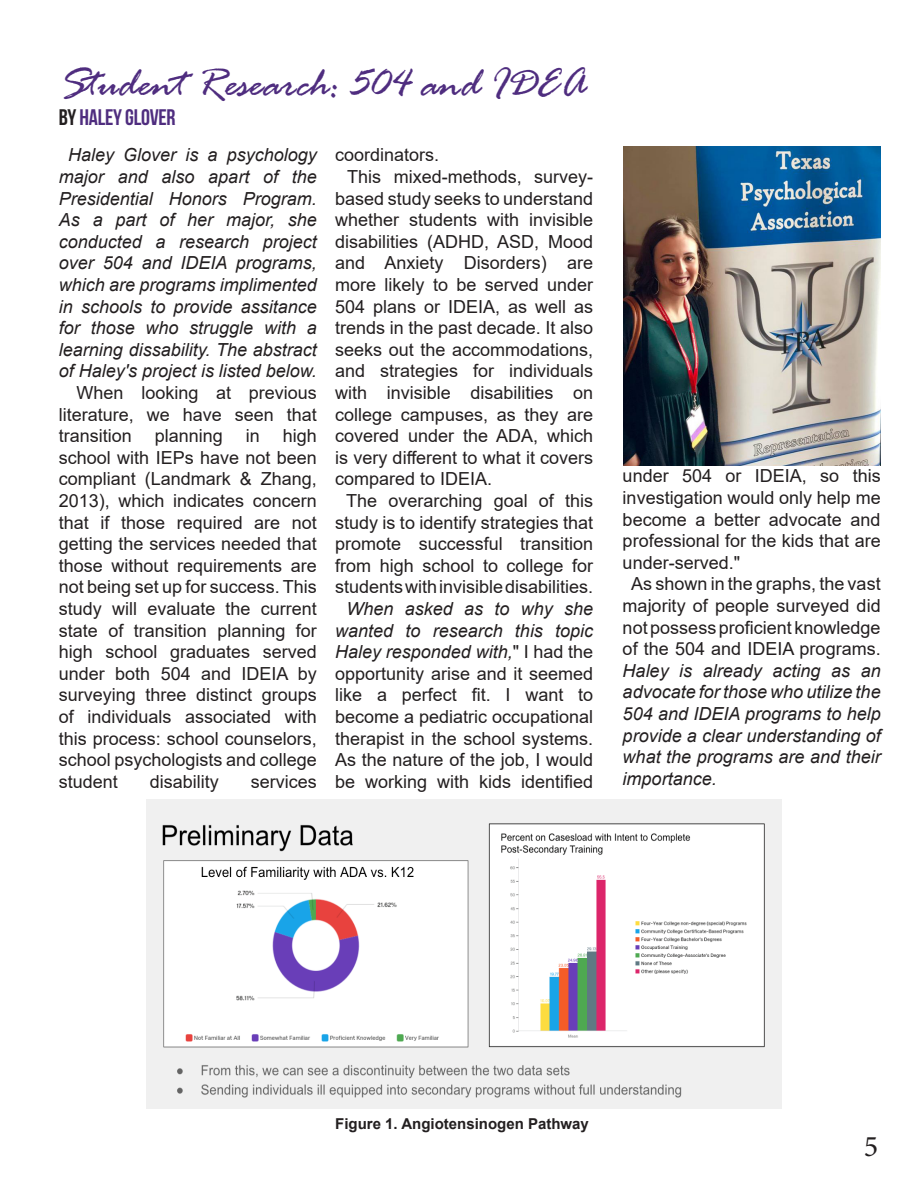
<style>
.page{position:relative;width:923px;height:1188px;background:#fff}
.page>*{position:absolute;margin:0;border:0;box-sizing:border-box;transform-origin:0 0}
.t1{font:italic 43.5px "Rage";letter-spacing:-.01em;color:#4f2d7f}
.t2{font:30px "Minion Pro";color:#231f20}
.t3{font:22.5px "Bebas Neue";letter-spacing:-.01em;color:#4f2d7f}
.t4{font:18px/21.6px "Arial";color:#231f20;text-align:justify}
.t5{font:italic 18px/21.6px "Arial";color:#231f20;text-align:justify}
.t6{font:700 15px "Arial";color:#231f20}
.s1{color:#231f20}
.s2{font-style:italic}
.s3{font-style:normal}
</style>
<div class="page">
<img style="left:147px;top:799px;width:634px;height:309px">
<img style="left:623px;top:147px;width:257px;height:318px">
<p class="t1" style="left:59px;top:60px;width:529px">Student Research: 504 and IDEA</p>
<p class="t3" style="left:59px;top:105px;width:118px"><span class="s1">BY</span> HALEY GLOVER</p>
<p class="t5" style="left:68px;top:144px;width:250px">Haley Glover is a psychology</p>
<p class="t5" style="left:59px;top:166px;width:260px">major and also apart of the</p>
<p class="t5" style="left:59px;top:188px;width:259px">Presidential Honors Program.</p>
<p class="t5" style="left:59px;top:209px;width:259px">As a part of her major, she</p>
<p class="t5" style="left:59px;top:231px;width:259px">conducted a research project</p>
<p class="t5" style="left:59px;top:252px;width:259px">over 504 and IDEIA programs,</p>
<p class="t5" style="left:59px;top:274px;width:259px">which are programs implimented</p>
<p class="t5" style="left:59px;top:296px;width:259px">in schools to provide assitance</p>
<p class="t5" style="left:59px;top:317px;width:260px">for those who struggle with a</p>
<p class="t5" style="left:59px;top:339px;width:259px">learning dissability. The abstract</p>
<p class="t5" style="left:59px;top:360px;width:260px">of Haley's project is listed below.</p>
<p class="t4" style="left:77px;top:382px;width:242px">When looking at previous</p>
<p class="t4" style="left:59px;top:403px;width:260px">literature, we have seen that</p>
<p class="t4" style="left:59px;top:425px;width:75px">transition</p>
<p class="t4" style="left:155px;top:425px;width:70px">planning</p>
<p class="t4" style="left:246px;top:425px;width:16px">in</p>
<p class="t4" style="left:59px;top:425px;width:259px;text-indent:224px">high school with IEPs have not been compliant (Landmark &amp; Zhang, 2013), which indicates concern that if those required are not getting the services needed that those without requirements are not being set up for success. This study will evaluate the current state of transition planning for high school graduates served under both 504 and IDEIA by surveying three distinct groups of individuals associated with this process: school counselors, school psychologists and college student</p>
<p class="t4" style="left:150px;top:770px;width:71px">disability</p>
<p class="t4" style="left:251px;top:770px;width:68px">services</p>
<p class="t4" style="left:335px;top:144px;width:106px">coordinators.</p>
<p class="t4" style="left:335px;top:166px;width:259px;text-indent:12px">This mixed-methods, survey&shy;based study seeks to understand whether students with invisible disabilities (ADHD, ASD, Mood and Anxiety Disorders) are more likely to be served under 504 plans or IDEIA, as well as trends in the past decade. It also seeks out the accommodations, and strategies for individuals with invisible disabilities on college campuses, as they are covered under the ADA, which is very different to what it covers compared to IDEIA.</p>
<p class="t4" style="left:335px;top:490px;width:260px;text-align:right">The overarching goal of this study is to identify strategies that promote successful transition from high school to college for students with invisible disabilities.<br><span class="s2">When asked as to why she wanted to research this topic<br>Haley responded with,</span>" I had the opportunity arise and it seemed like a perfect fit. I want to become a pediatric occupational therapist in the school systems.<br>As the nature of the job, I would be working with kids identified</p>
<p class="t4" style="left:623px;top:465px;width:259px">under 504 or IDEIA, so this investigation would only help me become a better advocate and professional for the kids that are under-served."</p>
<p class="t5" style="left:623px;top:574px;width:260px;text-indent:9px"><span class="s3">As shown in the graphs, the vast majority of people surveyed did not possess proficient knowledge of the 504 and IDEIA programs.<br></span>Haley is already acting as an advocate for those who utilize the 504 and IDEIA programs to help provide a clear understanding of what the programs are and their importance.</p>
<p class="t6" style="left:335px;top:1113px;width:255px">Figure 1. Angiotensinogen Pathway</p>
<p class="t2" style="left:864px;top:1126px;width:16px">5</p>
</div>
